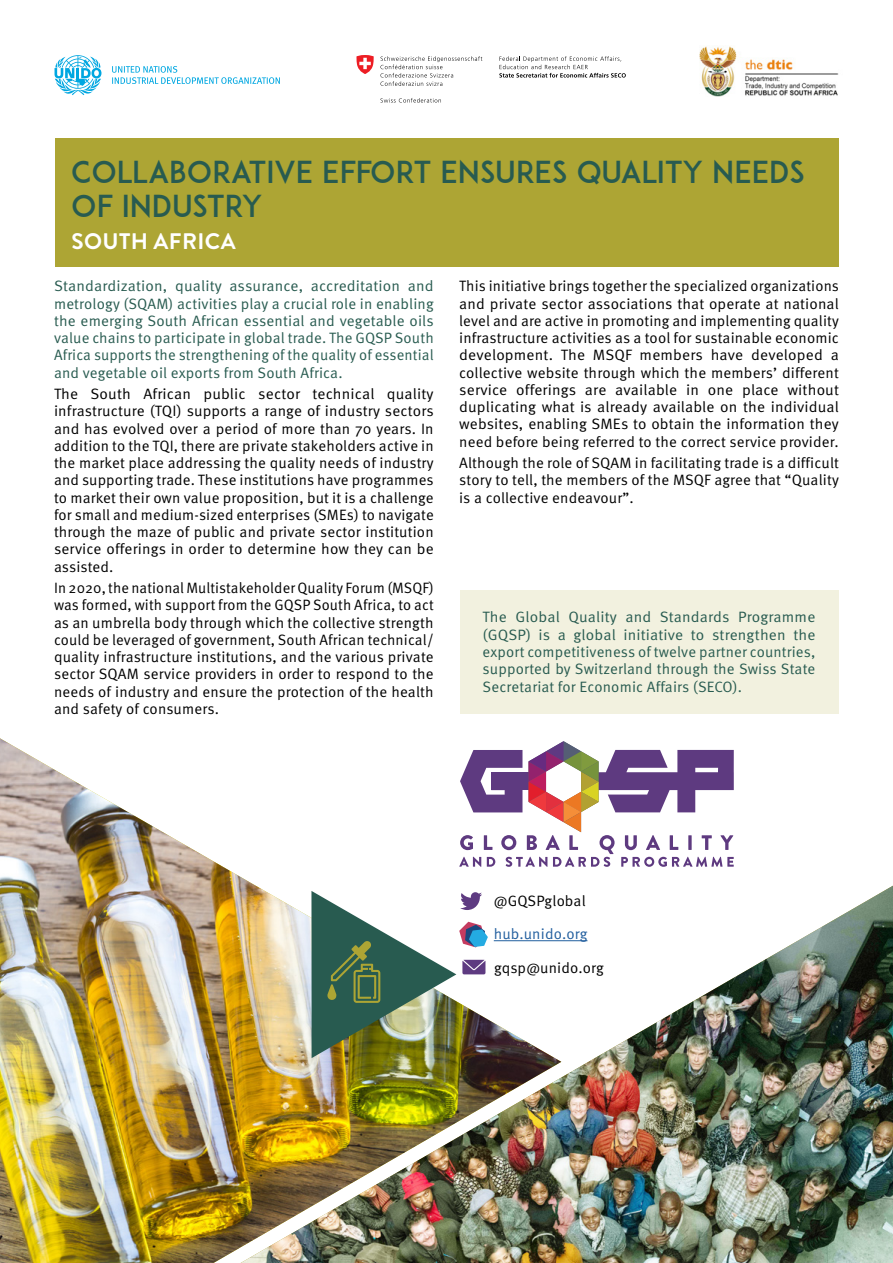
<style>
.page{position:relative;width:893px;height:1263px;background:#fff}
.page>*{position:absolute;margin:0;border:0;box-sizing:border-box;transform-origin:0 0}
.t1{font:30px/34.5px "ADAM.CGPRO";color:#285b50}
.t2{font:700 22.5px "Brandon Grotesque";letter-spacing:.02em;color:#fff}
.t3{font:15px/17.2px "Meta Pro";letter-spacing:.01em;color:#000;text-align:justify}
.t4{font:15px/17.2px "Meta Pro";letter-spacing:.01em;color:#285b50;text-align:justify}
.t5{font:15px "Meta Pro";letter-spacing:.01em;color:#215e9e}
</style>
<div class="page">
<div style="left:55px;top:139px;width:783px;height:128px;background:#ada534"></div>
<div style="left:460px;top:590px;width:378px;height:124px;background:#f2f1df"></div>
<img style="left:0;top:738px;width:256px;height:525px">
<img style="left:241px;top:886px;width:652px;height:377px">
<svg style="left:459px;top:741px;width:275px;height:126px"></svg>
<hr style="left:494px;top:940px;width:93px;height:1px;background:#215e9e">
<svg style="left:112px;top:66px;width:168px;height:18px"></svg>
<svg style="left:55px;top:55px;width:46px;height:40px"></svg>
<svg style="left:356px;top:55px;width:270px;height:48px"></svg>
<img style="left:699px;top:46px;width:140px;height:50px">
<img style="left:311px;top:891px;width:177px;height:167px">
<h1 class="t1" style="left:71px;top:154px;width:735px">COLLABORATIVE EFFORT ENSURES QUALITY NEEDS<br>OF INDUSTRY</h1>
<h2 class="t2" style="left:71px;top:225px;width:166px">SOUTH AFRICA</h2>
<p class="t4" style="left:54px;top:278px;width:381px">Standardization, quality assurance, accreditation and metrology (SQAM) activities play a crucial role in enabling the emerging South African essential and vegetable oils value chains to participate in global trade. The GQSP South Africa supports the strengthening of the quality of essential and vegetable oil exports from South Africa.</p>
<p class="t3" style="left:54px;top:386px;width:381px">The South African public sector technical quality infrastructure (TQI) supports a range of industry sectors and has evolved over a period of more than 70 years. In addition to the TQI, there are private stakeholders active in the market place addressing the quality needs of industry and supporting trade. These institutions have programmes to market their own value proposition, but it is a challenge for small and medium-sized enterprises (SMEs) to navigate through the maze of public and private sector institution service offerings in order to determine how they can be assisted.</p>
<p class="t3" style="left:54px;top:580px;width:381px">In 2020, the national Multistakeholder Quality Forum (MSQF) was formed, with support from the GQSP South Africa, to act as an umbrella body through which the collective strength could be leveraged of government, South African technical/ quality infrastructure institutions, and the various private sector SQAM service providers in order to respond to the needs of industry and ensure the protection of the health and safety of consumers.</p>
<p class="t3" style="left:459px;top:278px;width:381px">This initiative brings together the specialized organizations and private sector associations that operate at national level and are active in promoting and implementing quality infrastructure activities as a tool for sustainable economic development. The MSQF members have developed a collective website through which the members’ different service offerings are available in one place without duplicating what is already available on the individual websites, enabling SMEs to obtain the information they need before being referred to the correct service provider.</p>
<p class="t3" style="left:459px;top:455px;width:381px">Although the role of SQAM in facilitating trade is a difficult story to tell, the members of the MSQF agree that “Quality is a collective endeavour”.</p>
<p class="t4" style="left:483px;top:609px;width:334px">The Global Quality and Standards Programme (GQSP) is a global initiative to strengthen the export competitiveness of twelve partner countries, supported by Switzerland through the Swiss State Secretariat for Economic Affairs (SECO).</p>
<p class="t3" style="left:494px;top:893px;width:94px">@GQSPglobal</p>
<p class="t5" style="left:494px;top:924px;width:95px">hub.unido.org</p>
<p class="t3" style="left:494px;top:959px;width:111px">gqsp@unido.org</p>
</div>
